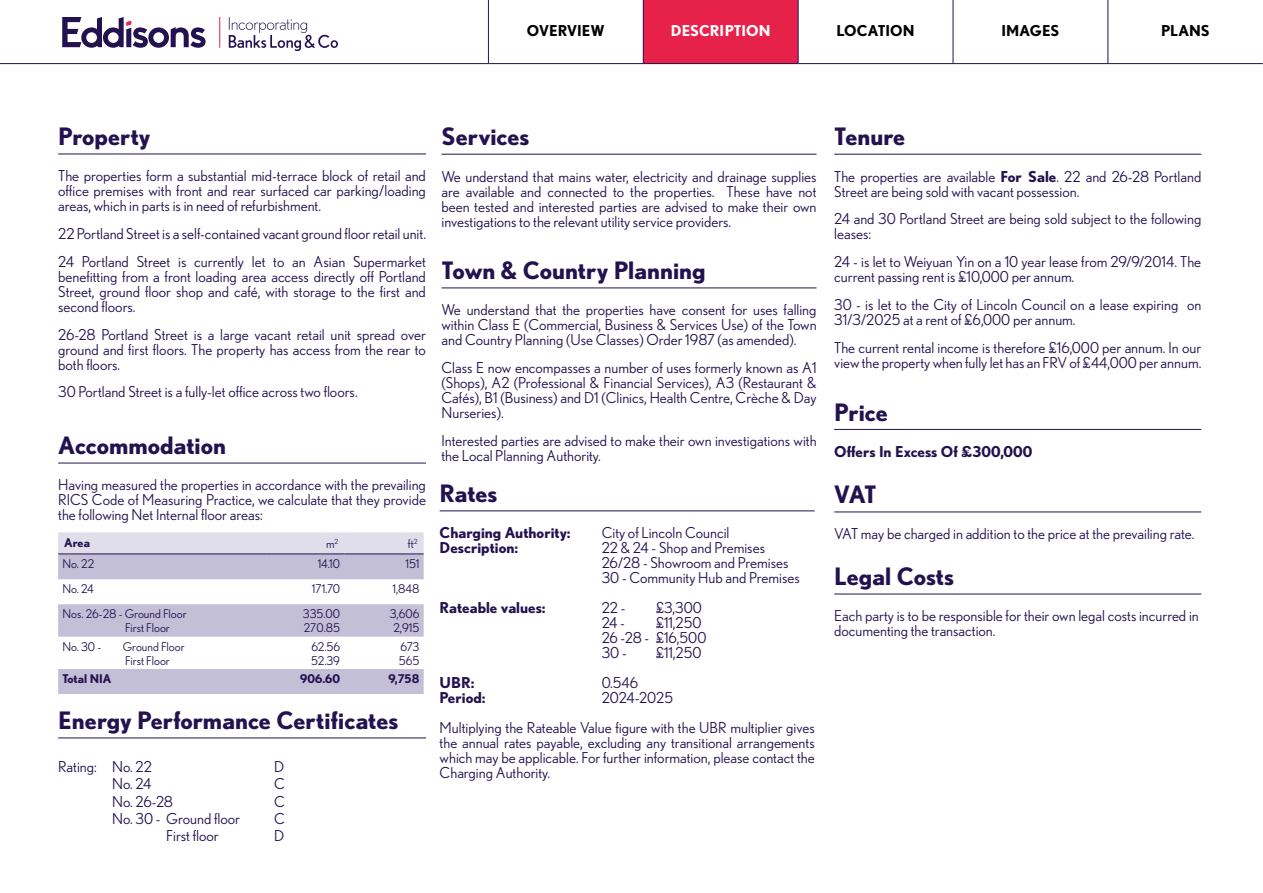
<style>
.page{position:relative;width:1263px;height:893px;background:#fff}
.page>*{position:absolute;margin:0;border:0;box-sizing:border-box;transform-origin:0 0}
.t1{font:700 24px "Nobel";color:#23124f}
.t2{font:15px/15px "Nobel";color:#23124f}
.t3{font:700 15px "Nobel";color:#23124f}
.t4{font:700 15px "Nobel";letter-spacing:.005em;color:#000}
.t5{font:700 15px "Nobel";color:#fff}
.t6{font:12px/14.2px "Nobel";color:#23124f}
.t7{font:700 12px "Nobel";color:#23124f}
.s1{font-weight:700}
</style>
<div class="page">
<hr style="left:58px;top:154px;width:368px;height:1px;background:#23124f">
<hr style="left:834px;top:594px;width:367px;height:1px;background:#23124f">
<hr style="left:58px;top:463px;width:368px;height:1px;background:#23124f">
<svg style="left:58px;top:532px;width:366px;height:22px"></svg>
<svg style="left:58px;top:555px;width:366px;height:139px;fill:#c3bfd7"></svg>
<hr style="left:58px;top:554px;width:208px;height:1px;background:#23124f">
<hr style="left:266px;top:554px;width:78px;height:1px;background:#23124f">
<hr style="left:344px;top:554px;width:80px;height:1px;background:#23124f">
<hr style="left:440px;top:510px;width:375px;height:1px;background:#23124f">
<hr style="left:834px;top:154px;width:367px;height:1px;background:#23124f">
<hr style="left:834px;top:429px;width:367px;height:1px;background:#23124f">
<hr style="left:834px;top:512px;width:367px;height:1px;background:#23124f">
<hr style="left:441px;top:288px;width:375px;height:1px;background:#23124f">
<hr style="left:441px;top:154px;width:375px;height:1px;background:#23124f">
<hr style="left:58px;top:738px;width:368px;height:1px;background:#23124f">
<hr style="left:0;top:63px;width:488px;height:1px;background:#23124f">
<hr style="left:1108px;top:63px;width:155px;height:1px;background:#23124f">
<hr style="left:488px;top:63px;width:155px;height:1px;background:#23124f">
<div style="left:488px;top:0;width:118px;height:64px;background:#fff"></div>
<svg style="left:607px;top:0;width:118px;height:64px;fill:#e6224b"></svg>
<svg style="left:725px;top:0;width:119px;height:64px;fill:#e6224b"></svg>
<div style="left:1080px;top:0;width:119px;height:64px;background:#fff"></div>
<svg style="left:62px;top:17px;width:144px;height:31px"></svg>
<hr style="left:219px;top:17px;width:1px;height:31px;background:#e6224b">
<svg style="left:229px;top:17px;width:109px;height:34px"></svg>
<p class="t4" style="left:527px;top:21px;width:79px">Overview</p>
<p class="t5" style="left:671px;top:21px;width:101px">DESCRI PTION</p>
<p class="t4" style="left:837px;top:21px;width:66px">Locat ion</p>
<p class="t4" style="left:1001px;top:21px;width:59px">IMAGES</p>
<p class="t4" style="left:1161px;top:21px;width:50px">PLANS</p>
<h1 class="t1" style="left:58px;top:122px;width:94px">Property</h1>
<p class="t2" style="left:58px;top:168px;width:369px;text-align:justify">The properties form a substantial mid-terrace block of retail and office premises with front and rear surfaced car parking/loading areas, which in parts is in need of refurbishment.</p>
<p class="t2" style="left:58px;top:220px;width:369px;line-height:27.8px">22 Portland Street is a self-contained vacant ground floor retail unit.<br>24 Portland Street is currently let to an Asian Supermarket</p>
<p class="t2" style="left:58px;top:269px;width:369px;text-align:justify">benefitting from a front loading area access directly off Portland Street, ground floor shop and café, with storage to the first and second floors.</p>
<p class="t2" style="left:58px;top:327px;width:369px;text-align:justify">26-28 Portland Street is a large vacant retail unit spread over ground and first floors. The property has access from the rear to both floors.</p>
<p class="t2" style="left:58px;top:384px;width:301px">30 Portland Street is a fully-let office across two floors.</p>
<h1 class="t1" style="left:58px;top:431px;width:169px">Accommodation</h1>
<p class="t2" style="left:58px;top:477px;width:369px;text-align:justify">Having measured the properties in accordance with the prevailing RICS Code of Measuring Practice, we calculate that they provide the following Net Internal floor areas:</p>
<p class="t7" style="left:64px;top:536px;width:27px">Area</p>
<p class="t6" style="left:326px;top:536px;width:14px">m<sup>2</sup></p>
<p class="t6" style="left:408px;top:536px;width:11px">ft<sup>2</sup></p>
<p class="t6" style="left:62px;top:557px;width:33px">No. 22</p>
<p class="t6" style="left:318px;top:557px;width:24px">14.10</p>
<p class="t6" style="left:405px;top:557px;width:15px">151</p>
<p class="t6" style="left:62px;top:582px;width:33px">No. 24</p>
<p class="t6" style="left:312px;top:582px;width:30px">171.70</p>
<p class="t6" style="left:392px;top:582px;width:28px">1,848</p>
<p class="t6" style="left:125px;top:607px;width:63px;text-indent:-63px">Nos. 26-28 - Ground Floor<br>First Floor</p>
<p class="t6" style="left:303px;top:607px;width:39px">335.00<br>270.85</p>
<p class="t6" style="left:390px;top:607px;width:31px;text-align:center">3,606<br>2,915</p>
<p class="t6" style="left:62px;top:639px;width:40px">No. 30 -</p>
<p class="t6" style="left:123px;top:639px;width:63px">Ground Floor<br>First Floor</p>
<p class="t6" style="left:311px;top:639px;width:30px">62.56<br>52.39</p>
<p class="t6" style="left:399px;top:639px;width:22px">673<br>565</p>
<p class="t7" style="left:62px;top:671px;width:44px">Total NIA</p>
<p class="t7" style="left:300px;top:671px;width:41px">906.60</p>
<p class="t7" style="left:388px;top:671px;width:32px">9,758</p>
<h1 class="t1" style="left:58px;top:706px;width:342px">Energy Performance Certificates</h1>
<p class="t2" style="left:58px;top:759px;width:95px">Rating: No. 22</p>
<p class="t2" style="left:274px;top:759px;width:12px">D</p>
<p class="t2" style="left:112px;top:776px;width:41px">No. 24</p>
<p class="t2" style="left:274px;top:776px;width:12px">C</p>
<p class="t2" style="left:112px;top:793px;width:62px">No. 26-28</p>
<p class="t2" style="left:274px;top:793px;width:12px">C</p>
<p class="t2" style="left:112px;top:811px;width:129px">No. 30 - Ground floor</p>
<p class="t2" style="left:274px;top:811px;width:12px">C</p>
<p class="t2" style="left:166px;top:828px;width:54px">First floor</p>
<p class="t2" style="left:274px;top:828px;width:12px">D</p>
<h1 class="t1" style="left:441px;top:122px;width:90px">Services</h1>
<p class="t2" style="left:441px;top:169px;width:377px;text-align:justify">We understand that mains water, electricity and drainage supplies are available and connected to the properties. These have not been tested and interested parties are advised to make their own investigations to the relevant utility service providers.</p>
<h1 class="t1" style="left:441px;top:256px;width:266px">Town &amp; Country Planning</h1>
<p class="t2" style="left:441px;top:302px;width:377px;text-align:justify">We understand that the properties have consent for uses falling within Class E (Commercial, Business &amp; Services Use) of the Town and Country Planning (Use Classes) Order 1987 (as amended).</p>
<p class="t2" style="left:441px;top:360px;width:377px;text-align:justify">Class E now encompasses a number of uses formerly known as A1 (Shops), A2 (Professional &amp; Financial Services), A3 (Restaurant &amp; Cafés), B1 (Business) and D1 (Clinics, Health Centre, Crèche &amp; Day Nurseries).</p>
<p class="t2" style="left:441px;top:433px;width:377px">Interested parties are advised to make their own investigations with the Local Planning Authority.</p>
<h1 class="t1" style="left:440px;top:479px;width:59px">Rates</h1>
<p class="t3" style="left:440px;top:524px;width:133px">Charging Authority:</p>
<p class="t2" style="left:602px;top:525px;width:129px">City of Lincoln Council</p>
<p class="t3" style="left:440px;top:539px;width:80px">Description:</p>
<p class="t2" style="left:602px;top:540px;width:200px">22 &amp; 24 - Shop and Premises<br>26/28 - Showroom and Premises<br>30 - Community Hub and Premises</p>
<p class="t3" style="left:440px;top:599px;width:108px">Rateable values:</p>
<p class="t2" style="left:602px;top:600px;width:25px">22 -</p>
<p class="t2" style="left:656px;top:600px;width:48px">£3,300</p>
<p class="t2" style="left:602px;top:615px;width:25px">24 -</p>
<p class="t2" style="left:602px;top:615px;width:106px;text-indent:54px">£11,250<br>26 -28 - £16,500<br>30 -</p>
<p class="t2" style="left:656px;top:645px;width:47px">£11,250</p>
<p class="t3" style="left:440px;top:674px;width:36px">UBR:</p>
<p class="t2" style="left:602px;top:675px;width:38px">0.546</p>
<p class="t3" style="left:440px;top:689px;width:47px">Period:</p>
<p class="t2" style="left:440px;top:683px;width:377px;line-height:30px;text-indent:162px">2024-2025<br>Multiplying the Rateable Value figure with the UBR multiplier gives</p>
<p class="t2" style="left:440px;top:735px;width:377px;text-align:justify">the annual rates payable, excluding any transitional arrangements which may be applicable. For further information, please contact the Charging Authority.</p>
<h1 class="t1" style="left:834px;top:122px;width:72px">Tenure</h1>
<p class="t2" style="left:834px;top:169px;width:369px">The properties are available <span class="s1">For Sale</span>. 22 and 26-28 Portland<br>Street are being sold with vacant possession.</p>
<p class="t2" style="left:834px;top:211px;width:369px">24 and 30 Portland Street are being sold subject to the following leases:</p>
<p class="t2" style="left:834px;top:254px;width:368px">24 - is let to Weiyuan Yin on a 10 year lease from 29/9/2014. The current passing rent is £10,000 per annum.</p>
<p class="t2" style="left:834px;top:297px;width:369px">30 - is let to the City of Lincoln Council on a lease expiring on<br>31/3/2025 at a rent of £6,000 per annum.</p>
<p class="t2" style="left:834px;top:340px;width:369px">The current rental income is therefore £16,000 per annum. In our view the property when fully let has an FRV of £44,000 per annum.</p>
<h1 class="t1" style="left:834px;top:398px;width:55px">Price</h1>
<p class="t3" style="left:834px;top:442px;width:200px">Offers In Excess Of £300,000</p>
<h1 class="t1" style="left:834px;top:480px;width:44px">VAT</h1>
<p class="t2" style="left:834px;top:526px;width:362px">VAT may be charged in addition to the price at the prevailing rate.</p>
<h1 class="t1" style="left:834px;top:562px;width:121px">Legal Costs</h1>
<p class="t2" style="left:834px;top:608px;width:366px">Each party is to be responsible for their own legal costs incurred in documenting the transaction.</p>
</div>
